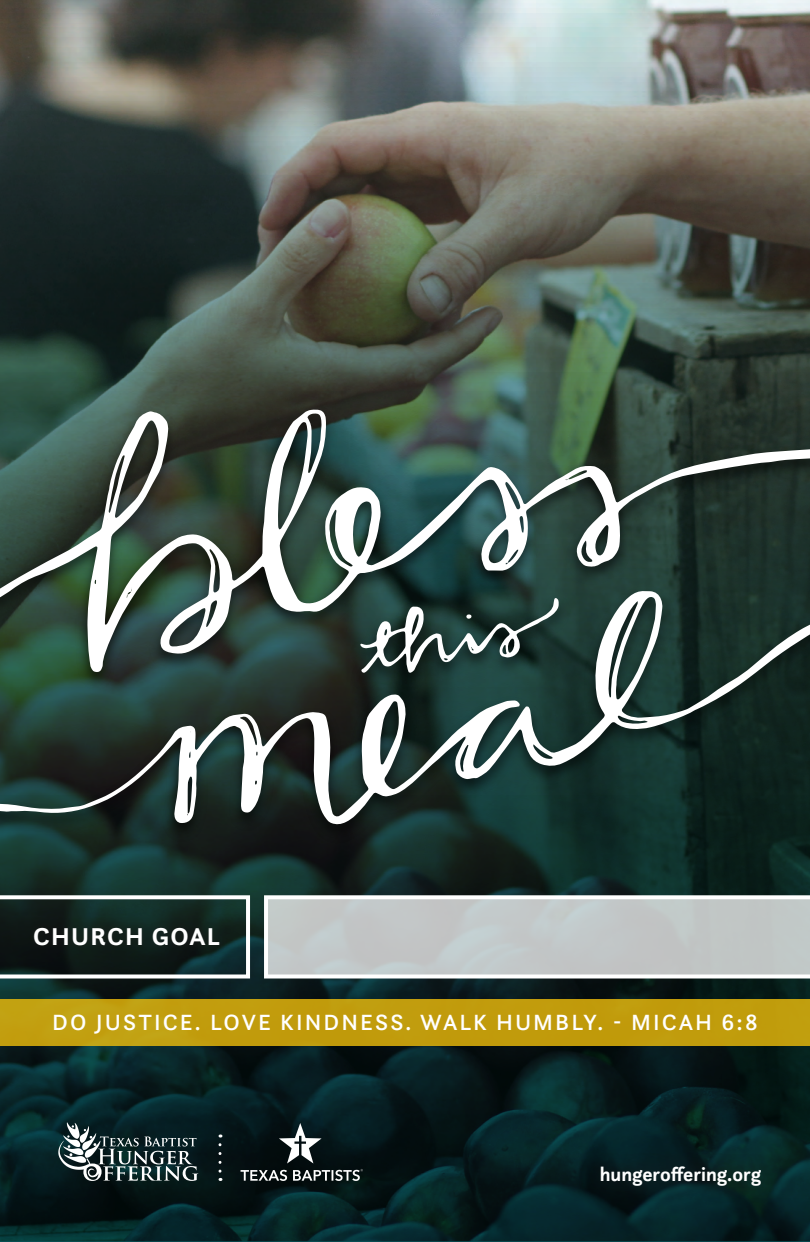
<style>
.page{position:relative;width:810px;height:1242px;background:#fff}
.page>*{position:absolute;margin:0;border:0;box-sizing:border-box;transform-origin:0 0}
.t1{font:700 25.4px "Questa Sans";letter-spacing:.05em;color:#fff}
.t2{font:500 23px "Questa Sans";letter-spacing:.09em;color:#fff}
.t3{font:700 20px "Questa Sans";color:#fff}
</style>
<div class="page">
<img style="left:0;top:0;width:810px;height:1242px">
<img style="left:0;top:401px;width:810px;height:8px">
<svg style="left:0;top:409px;width:810px;height:174px;background:#495e56"></svg>
<img style="left:0;top:583px;width:810px;height:271px">
<svg style="left:0;top:591px;width:810px;height:241px;background:#394d48"></svg>
<img style="left:345px;top:590px;width:229px;height:106px">
<svg style="left:360px;top:598px;width:199px;height:75px;background:#425854"></svg>
<div style="left:581px;top:1148px;width:199px;height:57px;background:#231f20;opacity:.75"></div>
<svg style="left:58px;top:1122px;width:140px;height:59px;background:#415355"></svg>
<div style="left:0;top:1000px;width:810px;height:46px;background:#c19c0c"></div>
<svg style="left:0;top:895px;width:250px;height:83px;background:#253432"></svg>
<svg style="left:264px;top:895px;width:546px;height:83px;background:#c6cbcb"></svg>
<svg style="left:241px;top:1123px;width:122px;height:58px;background:#283436"></svg>
<svg style="left:219px;top:1145px;width:3px;height:36px"></svg>
<p class="t1" style="left:33px;top:920px;width:188px">CHURCH GOAL</p>
<p class="t2" style="left:52px;top:1008px;width:707px">DO JUSTICE. LOVE KINDNESS. WALK HUMBLY. - MICAH 6:8</p>
<p class="t3" style="left:600px;top:1162px;width:163px">hungeroffering.org</p>
</div>
